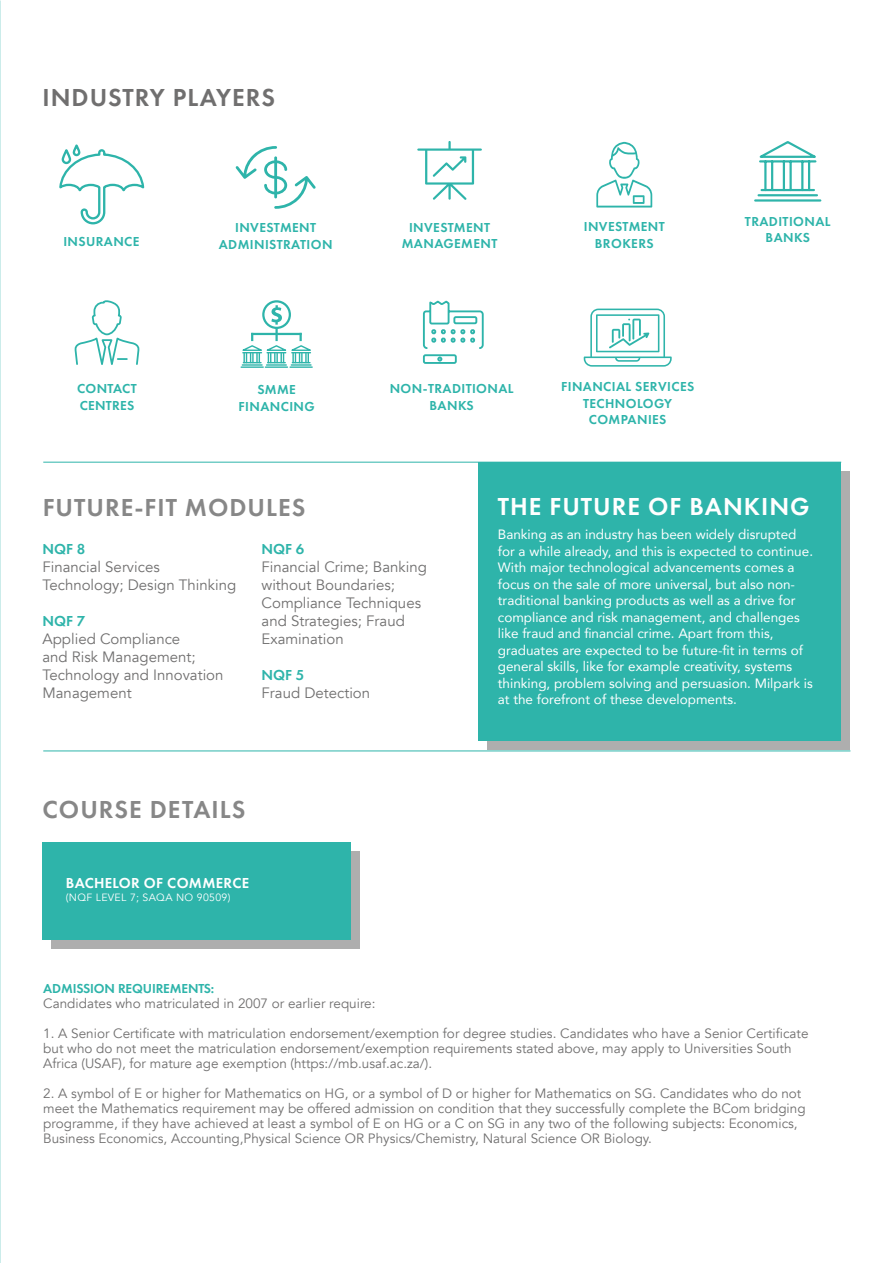
<style>
.page{position:relative;width:893px;height:1263px;background:#fff}
.page>*{position:absolute;margin:0;border:0;box-sizing:border-box;transform-origin:0 0}
.t1{font:600 25.5px "Futura PT";letter-spacing:.04em;color:#878787}
.t2{font:600 25.5px "Futura PT";letter-spacing:.04em;color:#fff}
.t3{font:600 25.5px "Futura PT";letter-spacing:.04em;color:#706f6f}
.t4{font:15px/18px "Avenir";color:#706f6f}
.t5{font:600 15px "Futura PT";letter-spacing:.02em;color:#fff}
.t6{font:600 15px "Futura PT";color:#2eb4aa}
.t7{font:13.5px/15px "Avenir";color:#706f6f}
.t8{font:13.5px/16.5px "Avenir";color:#fff}
.t9{font:600 13.5px/16.5px "Futura PT";letter-spacing:.03em;color:#2eb4aa;text-align:center}
.t10{font:600 13.5px "Futura PT";letter-spacing:-.01em;color:#2eb4aa}
.t11{font:10.5px "Avenir";letter-spacing:.03em;color:#fff}
</style>
<div class="page">
<div style="left:487px;top:471px;width:363px;height:279px;background:#aeaeae"></div>
<div style="left:478px;top:462px;width:363px;height:278px;background:#2eb4aa"></div>
<svg style="left:236px;top:146px;width:80px;height:63px"></svg>
<svg style="left:59px;top:144px;width:86px;height:81px"></svg>
<svg style="left:417px;top:141px;width:65px;height:59px"></svg>
<svg style="left:596px;top:142px;width:56px;height:66px"></svg>
<svg style="left:754px;top:141px;width:68px;height:61px"></svg>
<svg style="left:74px;top:301px;width:66px;height:64px"></svg>
<div style="left:262px;top:300px;width:29px;height:29px;border:2px solid #2eb4aa;border-radius:50%"></div>
<hr style="left:290px;top:366px;width:22px;height:2px;background:#2eb4aa">
<hr style="left:265px;top:366px;width:22px;height:2px;background:#2eb4aa">
<hr style="left:241px;top:366px;width:22px;height:2px;background:#2eb4aa">
<svg style="left:241px;top:305px;width:71px;height:61px"></svg>
<svg style="left:422px;top:300px;width:62px;height:64px"></svg>
<svg style="left:584px;top:309px;width:88px;height:58px"></svg>
<hr style="left:43px;top:462px;width:798px;height:1px;background:#2eb4aa">
<hr style="left:43px;top:750px;width:807px;height:1px;background:#2eb4aa">
<div style="left:51px;top:851px;width:309px;height:98px;background:#aeaeae"></div>
<div style="left:43px;top:842px;width:308px;height:97px;background:#2eb4aa"></div>
<h1 class="t3" style="left:43px;top:81px;width:234px">INDUSTRY PLAYERS</h1>
<p class="t9" style="left:63px;top:233px;width:78px">INSURANCE</p>
<p class="t9" style="left:219px;top:219px;width:115px">INVESTMENT<br>ADMINISTRATION</p>
<p class="t9" style="left:402px;top:219px;width:97px">INVESTMENT<br>MANAGEMENT</p>
<p class="t9" style="left:584px;top:218px;width:83px">INVESTMENT<br>BROKERS</p>
<p class="t9" style="left:745px;top:213px;width:87px">TRADITIONAL<br>BANKS</p>
<p class="t9" style="left:77px;top:380px;width:61px;text-align:left">CONTACT<br>CENTRES</p>
<p class="t9" style="left:239px;top:381px;width:78px">SMME<br>FINANCING</p>
<p class="t9" style="left:390px;top:380px;width:125px">NON-TRADITIONAL<br>BANKS</p>
<p class="t9" style="left:561px;top:378px;width:135px">FINANCIAL SERVICES<br>TECHNOLOGY<br>COMPANIES</p>
<h1 class="t1" style="left:43px;top:491px;width:264px">FUTURE-FIT MODULES</h1>
<p class="t6" style="left:43px;top:540px;width:44px">NQF 8</p>
<p class="t4" style="left:43px;top:558px;width:195px">Financial Services<br>Technology; Design Thinking</p>
<p class="t6" style="left:43px;top:612px;width:44px">NQF 7</p>
<p class="t4" style="left:43px;top:630px;width:182px">Applied Compliance<br>and Risk Management;<br>Technology and Innovation<br>Management</p>
<p class="t6" style="left:262px;top:540px;width:44px">NQF 6</p>
<p class="t4" style="left:262px;top:558px;width:167px">Financial Crime; Banking without Boundaries;<br>Compliance Techniques and Strategies; Fraud<br>Examination</p>
<p class="t6" style="left:262px;top:666px;width:44px">NQF 5</p>
<p class="t4" style="left:262px;top:684px;width:110px">Fraud Detection</p>
<h1 class="t1" style="left:43px;top:793px;width:204px">COURSE DETAILS</h1>
<p class="t5" style="left:66px;top:873px;width:185px">BACHELOR OF COMMERCE</p>
<p class="t11" style="left:66px;top:891px;width:166px">(NQF LEVEL 7; SAQA NO 90509)</p>
<h1 class="t2" style="left:498px;top:491px;width:313px">THE FUTURE OF BANKING</h1>
<p class="t8" style="left:498px;top:526px;width:317px">Banking as an industry has been widely disrupted for a while already, and this is expected to continue.<br>With major technological advancements comes a focus on the sale of more universal, but also non&shy;traditional banking products as well as a drive for compliance and risk management, and challenges like fraud and financial crime. Apart from this, graduates are expected to be future-fit in terms of general skills, like for example creativity, systems thinking, problem solving and persuasion. Milpark is at the forefront of these developments.</p>
<p class="t10" style="left:43px;top:980px;width:173px">ADMISSION REQUIREMENTS:</p>
<p class="t7" style="left:43px;top:996px;width:334px">Candidates who matriculated in 2007 or earlier require:</p>
<p class="t7" style="left:43px;top:1026px;width:767px">1. A Senior Certificate with matriculation endorsement/exemption for degree studies. Candidates who have a Senior Certificate but who do not meet the matriculation endorsement/exemption requirements stated above, may apply to Universities South<br>Africa (USAF), for mature age exemption (https://mb.usaf.ac.za/).</p>
<p class="t7" style="left:43px;top:1086px;width:764px">2. A symbol of E or higher for Mathematics on HG, or a symbol of D or higher for Mathematics on SG. Candidates who do not meet the Mathematics requirement may be offered admission on condition that they successfully complete the BCom bridging programme, if they have achieved at least a symbol of E on HG or a C on SG in any two of the following subjects: Economics, Business Economics, Accounting,Physical Science OR Physics/Chemistry, Natural Science OR Biology.</p>
</div>
